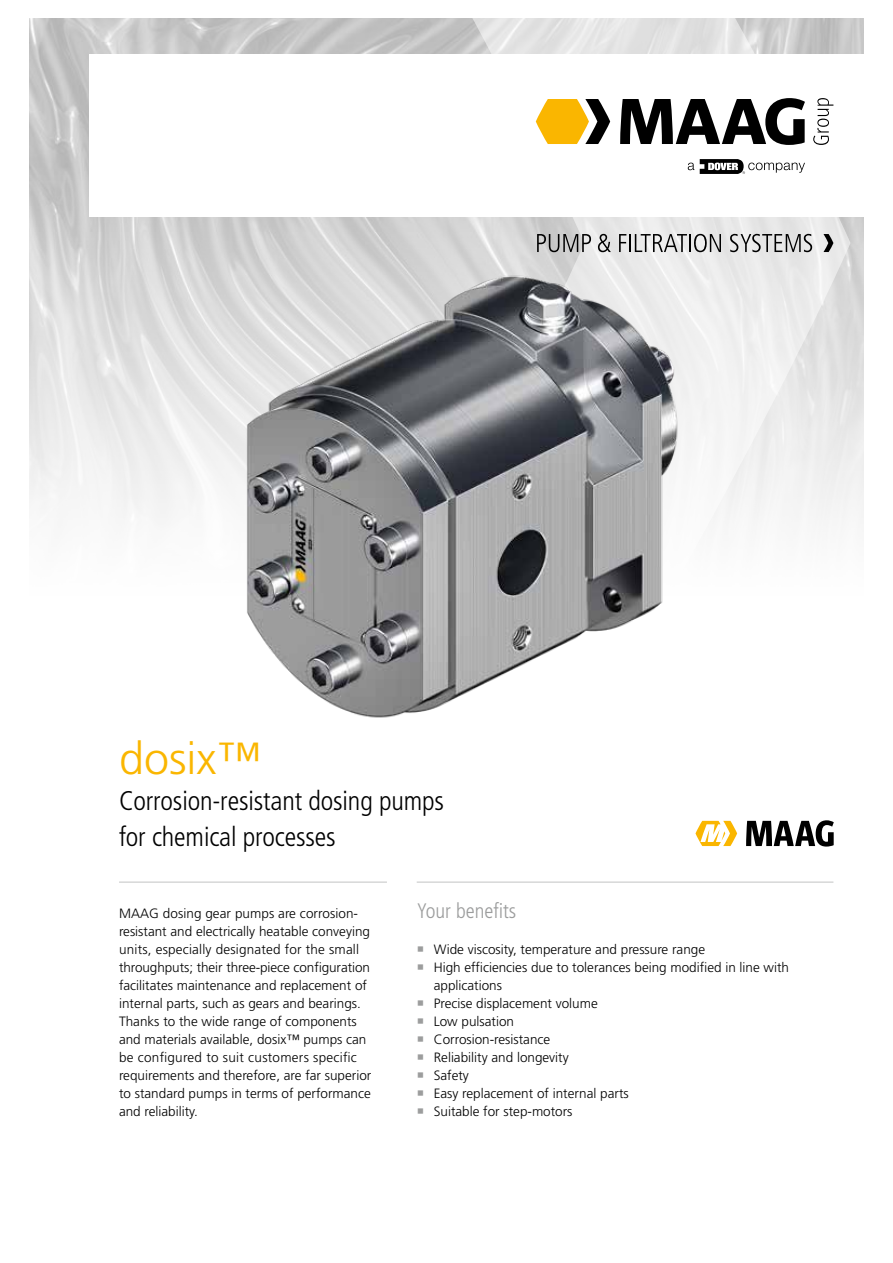
<style>
.page{position:relative;width:893px;height:1263px;background:#fff}
.page>*{position:absolute;margin:0;border:0;box-sizing:border-box;transform-origin:0 0}
.t1{font:300 45px "Frutiger LT Std";color:#fab600}
.t2{font:300 condensed 27px/36px "Frutiger LT Std";letter-spacing:-.005em;color:#000}
.t3{font:300 condensed 21px "Frutiger LT Std";color:#9c9d9d}
.t4{font:300 13.5px/18px "Frutiger LT Std";color:#000}
</style>
<div class="page">
<svg style="left:29px;top:18px;width:835px;height:148px;fill:#c6c6c6"></svg>
<svg style="left:29px;top:166px;width:835px;height:352px"></svg>
<svg style="left:335px;top:18px;width:515px;height:502px;fill:#e7e7e7"></svg>
<hr style="left:119px;top:881px;width:268px;height:2px;background:#c5c6c6">
<hr style="left:417px;top:881px;width:416px;height:2px;background:#c5c6c6">
<svg style="left:746px;top:820px;width:88px;height:26px"></svg>
<svg style="left:695px;top:821px;width:42px;height:25px"></svg>
<div style="left:89px;top:54px;width:803px;height:162px;background:#fff"></div>
<svg style="left:536px;top:99px;width:74px;height:45px"></svg>
<svg style="left:688px;top:163px;width:6px;height:7px"></svg>
<svg style="left:700px;top:159px;width:105px;height:15px"></svg>
<svg style="left:813px;top:98px;width:20px;height:47px"></svg>
<svg style="left:620px;top:98px;width:185px;height:47px"></svg>
<svg style="left:823px;top:234px;width:10px;height:18px"></svg>
<svg style="left:537px;top:234px;width:54px;height:18px"></svg>
<svg style="left:598px;top:234px;width:13px;height:18px"></svg>
<svg style="left:619px;top:234px;width:102px;height:18px"></svg>
<svg style="left:730px;top:234px;width:82px;height:18px"></svg>
<img style="left:197px;top:266px;width:528px;height:452px">
<h1 class="t1" style="left:119px;top:733px;width:144px">dosix™</h1>
<h2 class="t2" style="left:119px;top:783px;width:326px">Corrosion-resistant dosing pumps for chemical processes</h2>
<p class="t4" style="left:119px;top:905px;width:254px">MAAG dosing gear pumps are corrosion&shy;resistant and electrically heatable conveying units, especially designated for the small throughputs; their three-piece configuration facilitates maintenance and replacement of internal parts, such as gears and bearings.<br>Thanks to the wide range of components and materials available, dosix™ pumps can be configured to suit customers specific requirements and therefore, are far superior to standard pumps in terms of performance and reliability.</p>
<h3 class="t3" style="left:417px;top:899px;width:101px">Your benefits</h3>
<p class="t4" style="left:434px;top:941px;width:357px">Wide viscosity, temperature and pressure range<br>High efficiencies due to tolerances being modified in line with applications<br>Precise displacement volume<br>Low pulsation<br>Corrosion-resistance<br>Reliability and longevity<br>Safety<br>Easy replacement of internal parts<br>Suitable for step-motors</p>
</div>
